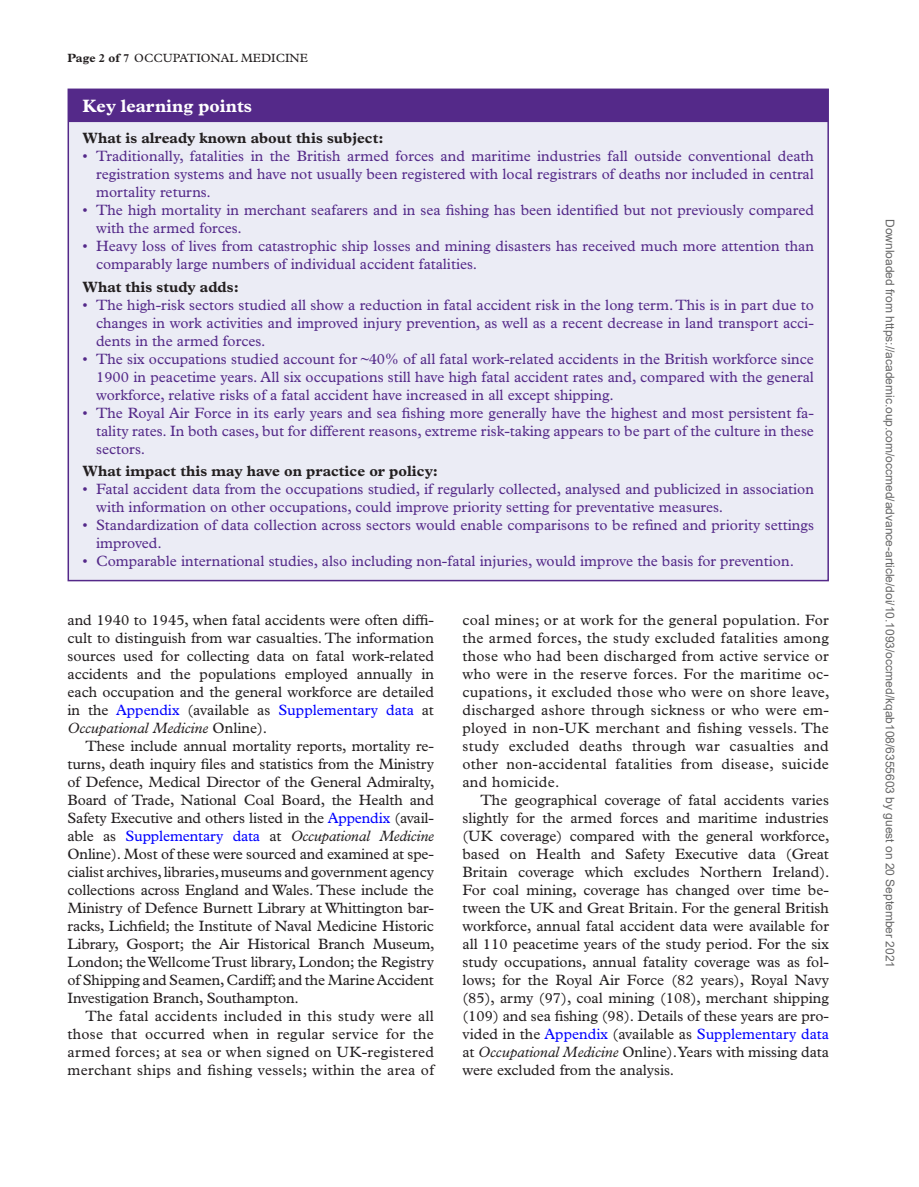
<style>
.page{position:relative;width:919px;height:1187px;background:#fff}
.page>*{position:absolute;margin:0;border:0;box-sizing:border-box;transform-origin:0 0}
.t1{font:700 18px "Plantin Std";color:#fff}
.t2{font:15px/18px "Plantin Std";color:#231f20;text-align:justify}
.t3{font:15px/18px "Plantin Std";color:#542989;text-align:justify}
.t4{font:700 15px "Plantin Std";color:#231f20}
.t5{font:12px "Arial";color:#666}
.t6{font:12px "Plantin Std";color:#231f20}
.s1{font-weight:700}
.s2{color:#00f}
.s3{font-style:italic}
</style>
<div class="page">
<div style="left:68px;top:89px;width:760px;height:491px;background:#ebecf5"></div>
<div style="left:68px;top:89px;width:760px;height:33px;background:#542989"></div>
<p class="t6" style="left:68px;top:51px;width:242px"><span class="s1">Page 2 of 7</span> OCCUPATIONAL MEDICINE</p>
<p class="t1" style="left:82px;top:95px;width:171px">Key learning points</p>
<p class="t4" style="left:82px;top:129px;width:302px">What is already known about this subject:</p>
<p class="t3" style="left:96px;top:147px;width:719px;text-indent:-14px">• Traditionally, fatalities in the British armed forces and maritime industries fall outside conventional death registration systems and have not usually been registered with local registrars of deaths nor included in central mortality returns.</p>
<p class="t3" style="left:96px;top:201px;width:719px;text-indent:-14px">• The high mortality in merchant seafarers and in sea fishing has been identified but not previously compared with the armed forces.</p>
<p class="t3" style="left:96px;top:237px;width:719px;text-indent:-14px">• Heavy loss of lives from catastrophic ship losses and mining disasters has received much more attention than comparably large numbers of individual accident fatalities.</p>
<p class="t4" style="left:82px;top:277px;width:158px">What this study adds:</p>
<p class="t3" style="left:96px;top:296px;width:719px;text-indent:-14px">• The high-risk sectors studied all show a reduction in fatal accident risk in the long term. This is in part due to changes in work activities and improved injury prevention, as well as a recent decrease in land transport acci&shy;dents in the armed forces.</p>
<p class="t3" style="left:96px;top:350px;width:719px;text-indent:-14px">• The six occupations studied account for ~40% of all fatal work-related accidents in the British workforce since 1900 in peacetime years. All six occupations still have high fatal accident rates and, compared with the general workforce, relative risks of a fatal accident have increased in all except shipping.</p>
<p class="t3" style="left:96px;top:404px;width:719px;text-indent:-14px">• The Royal Air Force in its early years and sea fishing more generally have the highest and most persistent fa&shy;tality rates. In both cases, but for different reasons, extreme risk-taking appears to be part of the culture in these sectors.</p>
<p class="t4" style="left:82px;top:462px;width:357px">What impact this may have on practice or policy:</p>
<p class="t3" style="left:96px;top:480px;width:719px;text-indent:-14px">• Fatal accident data from the occupations studied, if regularly collected, analysed and publicized in association with information on other occupations, could improve priority setting for preventative measures.</p>
<p class="t3" style="left:96px;top:516px;width:719px;text-indent:-14px">• Standardization of data collection across sectors would enable comparisons to be refined and priority settings improved.</p>
<p class="t3" style="left:82px;top:552px;width:713px">• Comparable international studies, also including non-fatal injuries, would improve the basis for prevention.</p>
<p class="t2" style="left:68px;top:610px;width:368px">and 1940 to 1945, when fatal accidents were often diffi&shy;cult to distinguish from war casualties. The information sources used for collecting data on fatal work-related accidents and the populations employed annually in each occupation and the general workforce are detailed in the <span class="s2">Appendix</span> (available as <span class="s2">Supplementary data</span> at <span class="s3">Occupational Medicine</span> Online).</p>
<p class="t2" style="left:68px;top:736px;width:368px;text-indent:18px">These include annual mortality reports, mortality re&shy;turns, death inquiry files and statistics from the Ministry of Defence, Medical Director of the General Admiralty, Board of Trade, National Coal Board, the Health and Safety Executive and others listed in the <span class="s2">Appendix</span> (avail&shy;able as <span class="s2">Supplementary data</span> at <span class="s3">Occupational Medicine </span>Online). Most of these were sourced and examined at spe&shy;cialist archives, libraries, museums and government agency collections across England and Wales. These include the Ministry of Defence Burnett Library at Whittington bar&shy;racks, Lichfield; the Institute of Naval Medicine Historic Library, Gosport; the Air Historical Branch Museum, London; the Wellcome Trust library, London; the Registry of Shipping and Seamen, Cardiff; and the Marine Accident Investigation Branch, Southampton.</p>
<p class="t2" style="left:68px;top:1006px;width:368px;text-indent:18px">The fatal accidents included in this study were all those that occurred when in regular service for the armed forces; at sea or when signed on UK-registered merchant ships and fishing vessels; within the area of</p>
<p class="t2" style="left:462px;top:610px;width:368px">coal mines; or at work for the general population. For the armed forces, the study excluded fatalities among those who had been discharged from active service or who were in the reserve forces. For the maritime oc&shy;cupations, it excluded those who were on shore leave, discharged ashore through sickness or who were em&shy;ployed in non-UK merchant and fishing vessels. The study excluded deaths through war casualties and other non-accidental fatalities from disease, suicide and homicide.</p>
<p class="t2" style="left:462px;top:790px;width:368px;text-indent:18px">The geographical coverage of fatal accidents varies slightly for the armed forces and maritime industries (UK coverage) compared with the general workforce, based on Health and Safety Executive data (Great Britain coverage which excludes Northern Ireland).<br>For coal mining, coverage has changed over time be&shy;tween the UK and Great Britain. For the general British workforce, annual fatal accident data were available for all 110 peacetime years of the study period. For the six study occupations, annual fatality coverage was as fol&shy;lows; for the Royal Air Force (82 years), Royal Navy (85), army (97), coal mining (108), merchant shipping (109) and sea fishing (98). Details of these years are pro&shy;vided in the <span class="s2">Appendix</span> (available as <span class="s2">Supplementary data </span>at <span class="s3">Occupational Medicine</span> Online). Years with missing data were excluded from the analysis.</p>
<p class="t5" style="left:894px;top:219px;width:750px;rotate:90deg">Downloaded from https://academic.oup.com/occmed/advance-article/doi/10.1093/occmed/kqab108/6355603 by guest on 20 September 2021</p>
</div>
